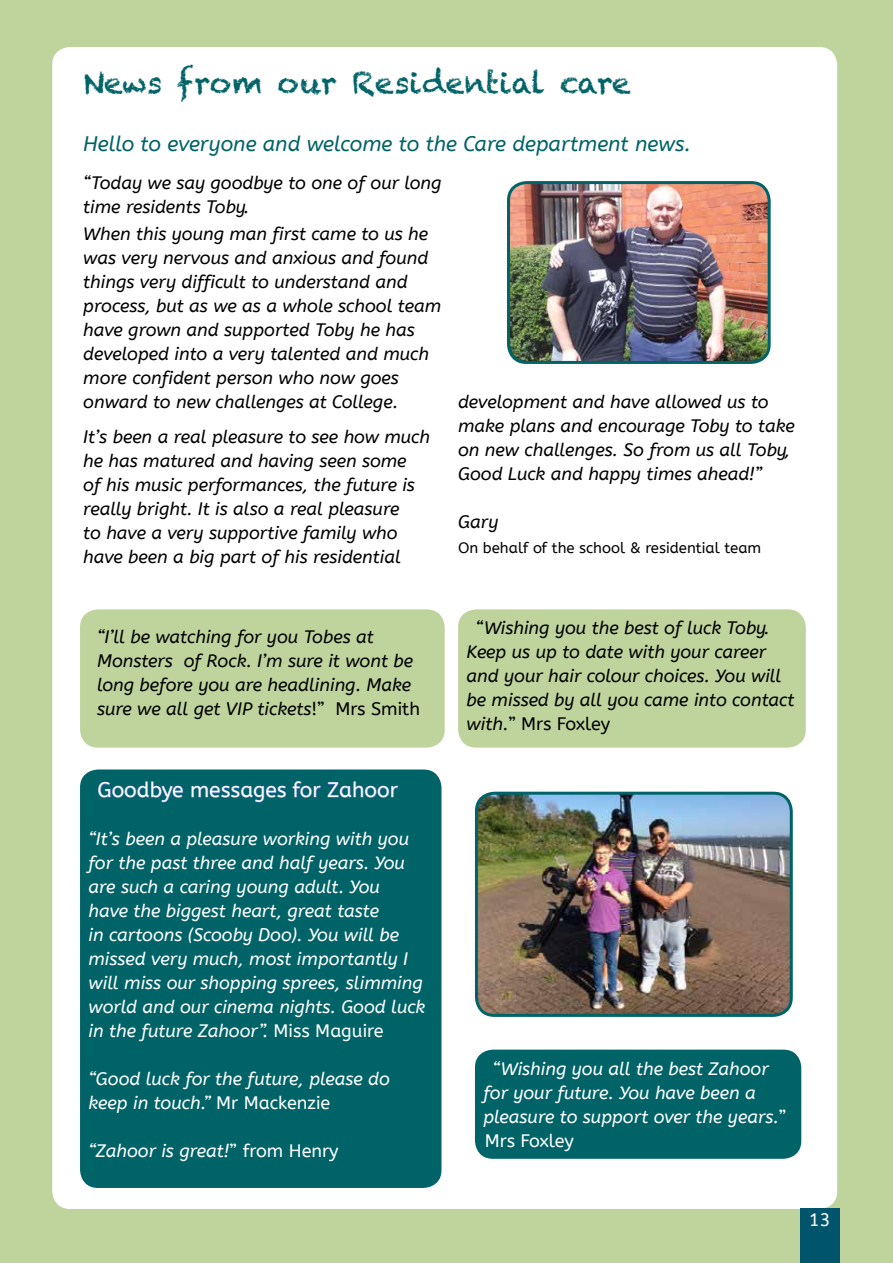
<style>
.page{position:relative;width:893px;height:1263px;background:#bfd49d}
.page>*{position:absolute;margin:0;border:0;box-sizing:border-box;transform-origin:0 0}
.t1{font:30px "Chalkduster";color:#006367}
.t2{font:italic 21px "A Bee Zee";color:#006367}
.t3{font:21px "A Bee Zee";color:#fff}
.t4{font:italic 18px/24px "A Bee Zee";color:#000}
.t5{font:italic 18px/24px "A Bee Zee";color:#fff}
.t6{font:18px "A Bee Zee";color:#fff}
.t7{font:15px "A Bee Zee";color:#000}
.s1{font-style:normal}
</style>
<div class="page">
<div style="left:52px;top:47px;width:785px;height:1162px;background:#fff;border-radius:18px"></div>
<div style="left:800px;top:1209px;width:39px;height:54px;background:#00546c"></div>
<img style="left:508px;top:185px;width:259px;height:177px">
<div style="left:507px;top:181px;width:264px;height:183px;border:3px solid #006367;border-radius:18px"></div>
<img style="left:476px;top:793px;width:313px;height:222px">
<div style="left:475px;top:792px;width:318px;height:225px;border:3px solid #006367;border-radius:18px"></div>
<div style="left:80px;top:769px;width:361px;height:419px;background:#006367;border-radius:18px"></div>
<svg style="left:98px;top:781px;width:86px;height:22px"></svg>
<svg style="left:191px;top:781px;width:208px;height:22px"></svg>
<div style="left:80px;top:609px;width:365px;height:139px;background:#bfd49d;border-radius:18px"></div>
<div style="left:458px;top:609px;width:348px;height:139px;background:#bfd49d;border-radius:18px"></div>
<div style="left:475px;top:1049px;width:326px;height:110px;background:#006367;border-radius:18px"></div>
<h1 class="t1" style="left:83px;top:65px;width:549px">News from our Residential care</h1>
<p class="t2" style="left:83px;top:131px;width:609px">Hello to everyone and welcome to the Care department news.</p>
<p class="t4" style="left:83px;top:171px;width:360px">“Today we say goodbye to one of our long time residents Toby.</p>
<p class="t4" style="left:83px;top:222px;width:359px">When this young man first came to us he was very nervous and anxious and found things very difficult to understand and process, but as we as a whole school team have grown and supported Toby he has developed into a very talented and much more confident person who now goes onward to new challenges at College.</p>
<p class="t4" style="left:83px;top:425px;width:348px">It’s been a real pleasure to see how much he has matured and having seen some<br>of his music performances, the future is really bright. It is also a real pleasure<br>to have a very supportive family who have been a big part of his residential</p>
<p class="t4" style="left:458px;top:390px;width:338px">development and have allowed us to make plans and encourage Toby to take on new challenges. So from us all Toby, Good Luck and happy times ahead!”</p>
<p class="t4" style="left:458px;top:510px;width:42px">Gary</p>
<p class="t7" style="left:458px;top:539px;width:305px">On behalf of the school &amp; residential team</p>
<p class="t4" style="left:97px;top:625px;width:324px">“I’ll be watching for you Tobes at Monsters of Rock. I’m sure it wont be long before you are headlining. Make sure we all get VIP tickets<span class="s1">!” Mrs Smith</span></p>
<p class="t4" style="left:467px;top:616px;width:329px;text-indent:9px">“Wishing you the best of luck Toby.<br>Keep us up to date with your career and your hair colour choices. You will be missed by all you came into contact with.<span class="s1">” Mrs Foxley</span></p>
<p class="t3" style="left:98px;top:778px;width:302px">Goodbye messages for Zahoor</p>
<p class="t5" style="left:89px;top:827px;width:338px">“It’s been a pleasure working with you for the past three and half years. You are such a caring young adult. You<br>have the biggest heart, great taste<br>in cartoons (Scooby Doo). You will be missed very much, most importantly I will miss our shopping sprees, slimming world and our cinema nights. Good luck in the future Zahoor”. <span class="s1">Miss Maguire</span></p>
<p class="t5" style="left:89px;top:1067px;width:303px">“Good luck for the future, please do keep in touch.” <span class="s1">Mr Mackenzie</span></p>
<p class="t5" style="left:89px;top:1139px;width:252px">“Zahoor is great!<span class="s1">” from Henry</span></p>
<p class="t5" style="left:483px;top:1057px;width:304px;text-indent:9px">“Wishing you all the best Zahoor for your future. You have been a pleasure to support over the years.<span class="s1">”<br>Mrs Foxley</span></p>
<p class="t6" style="left:809px;top:1209px;width:23px">13</p>
</div>
